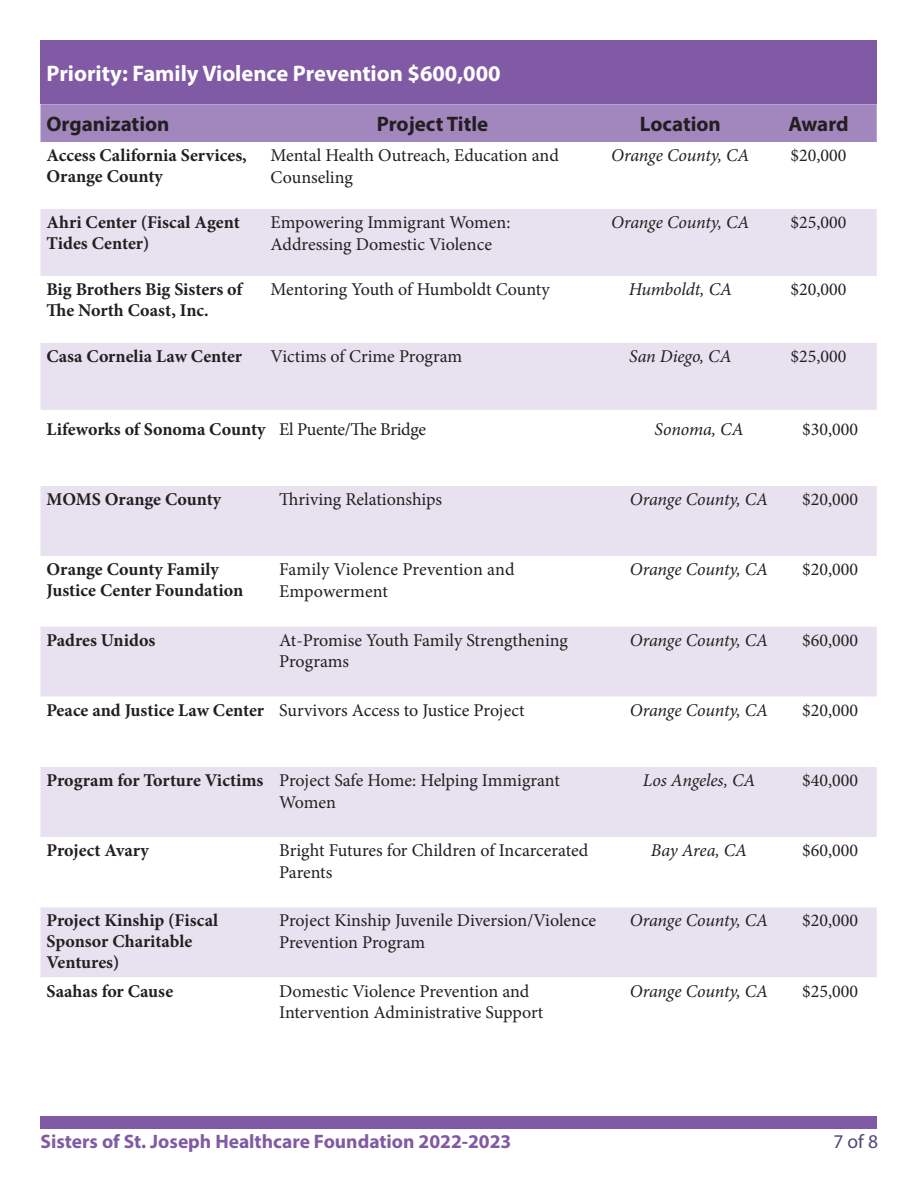
<style>
.page{position:relative;width:918px;height:1188px;background:#fff}
.page>*{position:absolute;margin:0;border:0;box-sizing:border-box;transform-origin:0 0}
.t1{font:700 22.5px "Myriad Pro";color:#fff}
.t2{font:700 21px "Myriad Pro";color:#231f20}
.t3{font:700 19.5px "Myriad Pro";color:#815aa5}
.t4{font:19.5px "Myriad Pro";color:#4f487a}
.t5{font:18px/21.6px "Minion Pro";color:#231f20}
.t6{font:700 18px/21px "Minion Pro";color:#231f20}
.t7{font:italic 18px "Minion Pro";letter-spacing:-.01em;color:#231f20}
.t8{font:18px "Minion Pro";letter-spacing:-.02em;color:#231f20}
</style>
<div class="page">
<div style="left:40px;top:1117px;width:838px;height:12px;background:#815aa5"></div>
<div style="left:40px;top:40px;width:837px;height:64px;background:#815aa5"></div>
<div style="left:40px;top:104px;width:837px;height:38px;background:#a286be"></div>
<svg style="left:40px;top:209px;width:837px;height:201px;fill:#e8e1ef"></svg>
<div style="left:40px;top:486px;width:837px;height:70px;background:#e8e1ef"></div>
<svg style="left:40px;top:627px;width:837px;height:350px;fill:#e8e1ef"></svg>
<p class="t1" style="left:46px;top:59px;width:456px">Priority: Family Violence Prevention $600,000</p>
<p class="t2" style="left:46px;top:110px;width:125px">Organization</p>
<p class="t2" style="left:377px;top:110px;width:113px">Project Title</p>
<p class="t2" style="left:640px;top:110px;width:83px">Location</p>
<p class="t2" style="left:788px;top:110px;width:62px">Award</p>
<p class="t6" style="left:46px;top:145px;width:202px">Access California Services,<br>Orange County</p>
<p class="t5" style="left:271px;top:145px;width:290px">Mental Health Outreach, Education and<br>Counseling</p>
<p class="t7" style="left:611px;top:143px;width:140px">Orange County, CA</p>
<p class="t5" style="left:791px;top:145px;width:57px">$20,000</p>
<p class="t6" style="left:46px;top:212px;width:195px">Ahri Center (Fiscal Agent<br>Tides Center)</p>
<p class="t5" style="left:271px;top:212px;width:241px">Empowering Immigrant Women:<br>Addressing Domestic Violence</p>
<p class="t7" style="left:611px;top:210px;width:140px">Orange County, CA</p>
<p class="t5" style="left:791px;top:212px;width:57px">$25,000</p>
<p class="t6" style="left:46px;top:279px;width:197px">Big Brothers Big Sisters of<br>The North Coast, Inc.</p>
<p class="t5" style="left:271px;top:279px;width:281px">Mentoring Youth of Humboldt County</p>
<p class="t7" style="left:629px;top:277px;width:105px">Humboldt, CA</p>
<p class="t5" style="left:791px;top:279px;width:57px">$20,000</p>
<p class="t6" style="left:46px;top:346px;width:197px">Casa Cornelia Law Center</p>
<p class="t5" style="left:271px;top:346px;width:193px">Victims of Crime Program</p>
<p class="t7" style="left:629px;top:344px;width:104px">San Diego, CA</p>
<p class="t5" style="left:791px;top:346px;width:57px">$25,000</p>
<p class="t6" style="left:46px;top:418px;width:221px">Lifeworks of Sonoma County</p>
<p class="t8" style="left:279px;top:417px;width:148px">El Puente/The Bridge</p>
<p class="t7" style="left:655px;top:417px;width:91px">Sonoma, CA</p>
<p class="t5" style="left:802px;top:418px;width:57px">$30,000</p>
<p class="t6" style="left:46px;top:489px;width:176px">MOMS Orange County</p>
<p class="t5" style="left:279px;top:489px;width:165px">Thriving Relationships</p>
<p class="t7" style="left:630px;top:487px;width:140px">Orange County, CA</p>
<p class="t5" style="left:802px;top:489px;width:57px">$20,000</p>
<p class="t6" style="left:46px;top:559px;width:174px">Orange County Family</p>
<p class="t6" style="left:46px;top:580px;width:198px">Justice Center Foundation</p>
<p class="t5" style="left:279px;top:559px;width:237px">Family Violence Prevention and<br>Empowerment</p>
<p class="t7" style="left:630px;top:557px;width:140px">Orange County, CA</p>
<p class="t5" style="left:802px;top:559px;width:57px">$20,000</p>
<p class="t6" style="left:46px;top:629px;width:110px">Padres Unidos</p>
<p class="t5" style="left:279px;top:629px;width:290px">At-Promise Youth Family Strengthening<br>Programs</p>
<p class="t7" style="left:630px;top:628px;width:140px">Orange County, CA</p>
<p class="t5" style="left:802px;top:629px;width:57px">$60,000</p>
<p class="t6" style="left:46px;top:699px;width:219px">Peace and Justice Law Center</p>
<p class="t5" style="left:279px;top:699px;width:247px">Survivors Access to Justice Project</p>
<p class="t7" style="left:630px;top:698px;width:140px">Orange County, CA</p>
<p class="t5" style="left:802px;top:699px;width:57px">$20,000</p>
<p class="t6" style="left:46px;top:769px;width:218px">Program for Torture Victims</p>
<p class="t5" style="left:279px;top:769px;width:282px">Project Safe Home: Helping Immigrant<br>Women</p>
<p class="t7" style="left:643px;top:768px;width:114px">Los Angeles, CA</p>
<p class="t5" style="left:802px;top:769px;width:57px">$40,000</p>
<p class="t6" style="left:46px;top:840px;width:104px">Project Avary</p>
<p class="t5" style="left:279px;top:840px;width:311px">Bright Futures for Children of Incarcerated<br>Parents</p>
<p class="t7" style="left:651px;top:838px;width:98px">Bay Area, CA</p>
<p class="t5" style="left:802px;top:840px;width:57px">$60,000</p>
<p class="t6" style="left:46px;top:910px;width:173px">Project Kinship (Fiscal</p>
<p class="t6" style="left:46px;top:931px;width:147px">Sponsor Charitable</p>
<p class="t6" style="left:46px;top:952px;width:74px">Ventures)</p>
<p class="t5" style="left:279px;top:910px;width:319px">Project Kinship Juvenile Diversion/Violence<br>Prevention Program</p>
<p class="t7" style="left:630px;top:908px;width:140px">Orange County, CA</p>
<p class="t5" style="left:802px;top:910px;width:57px">$20,000</p>
<p class="t6" style="left:46px;top:980px;width:128px">Saahas for Cause</p>
<p class="t5" style="left:279px;top:980px;width:266px">Domestic Violence Prevention and<br>Intervention Administrative Support</p>
<p class="t7" style="left:630px;top:979px;width:140px">Orange County, CA</p>
<p class="t5" style="left:802px;top:980px;width:57px">$25,000</p>
<p class="t3" style="left:40px;top:1129px;width:472px">Sisters of St. Joseph Healthcare Foundation 2022-2023</p>
<p class="t4" style="left:833px;top:1129px;width:46px">7 of 8</p>
</div>
